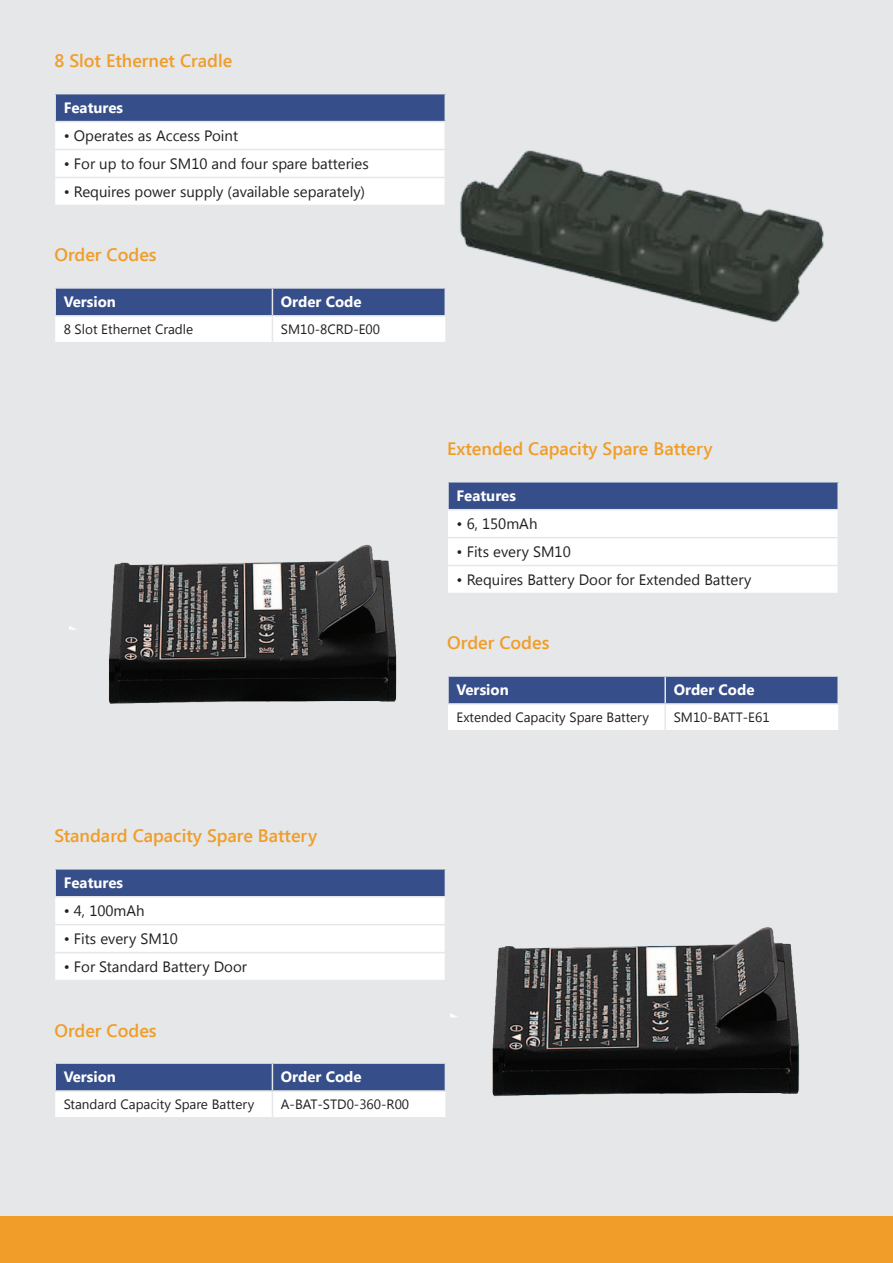
<style>
.page{position:relative;width:893px;height:1263px;background:#e6e7e9}
.page>*{position:absolute;margin:0;border:0;box-sizing:border-box;transform-origin:0 0}
.t1{font:600 18px "Segoe UI";color:#f09d29}
.t2{font:15px "Segoe UI";color:#231f20}
.t3{font:700 15px "Segoe UI";color:#fff}
.t4{font:13.5px "Segoe UI";color:#231f20}
</style>
<div class="page">
<div style="left:0;top:1216px;width:893px;height:47px;background:#f09d29"></div>
<svg style="left:55px;top:94px;width:391px;height:111px;background:#ced3e1"></svg>
<svg style="left:55px;top:288px;width:391px;height:54px;background:#9ba7c4"></svg>
<hr style="left:272px;top:315px;width:174px;height:2px;background:#e6e7e9">
<img style="left:460px;top:150px;width:364px;height:172px">
<img style="left:70px;top:544px;width:327px;height:160px">
<div style="left:448px;top:482px;width:390px;height:28px;background:#364e89"></div>
<div style="left:448px;top:510px;width:389px;height:83px;background:#fff"></div>
<hr style="left:447px;top:509px;width:392px;height:1px;background:#e6e7e9">
<hr style="left:448px;top:537px;width:391px;height:1px;background:#e6e7e9">
<hr style="left:448px;top:565px;width:391px;height:1px;background:#e6e7e9">
<hr style="left:447px;top:482px;width:2px;height:27px;background:#e6e7e9">
<hr style="left:837px;top:482px;width:2px;height:27px;background:#e6e7e9">
<svg style="left:448px;top:677px;width:390px;height:53px;background:#98a4c2"></svg>
<hr style="left:447px;top:703px;width:218px;height:2px;background:#e6e7e9">
<hr style="left:664px;top:705px;width:2px;height:25px;background:#e6e7e9">
<hr style="left:447px;top:677px;width:2px;height:26px;background:#e6e7e9">
<hr style="left:664px;top:677px;width:2px;height:26px;background:#e6e7e9">
<hr style="left:837px;top:677px;width:2px;height:26px;background:#e6e7e9">
<hr style="left:665px;top:703px;width:174px;height:2px;background:#e6e7e9">
<svg style="left:55px;top:869px;width:391px;height:111px;background:#ced3e1"></svg>
<svg style="left:55px;top:1063px;width:391px;height:54px;background:#9ba7c4"></svg>
<hr style="left:272px;top:1090px;width:174px;height:2px;background:#e6e7e9">
<img style="left:450px;top:927px;width:350px;height:170px">
<p class="t1" style="left:54px;top:48px;width:179px">8 Slot Ethernet Cradle</p>
<p class="t3" style="left:64px;top:97px;width:61px">Features</p>
<p class="t2" style="left:64px;top:125px;width:176px">• Operates as Access Point</p>
<p class="t2" style="left:64px;top:153px;width:307px">• For up to four SM10 and four spare batteries</p>
<p class="t2" style="left:64px;top:181px;width:303px">• Requires power supply (available separately)</p>
<p class="t1" style="left:54px;top:242px;width:104px">Order Codes</p>
<p class="t3" style="left:64px;top:291px;width:54px">Version</p>
<p class="t3" style="left:281px;top:291px;width:82px">Order Code</p>
<p class="t4" style="left:64px;top:320px;width:131px">8 Slot Ethernet Cradle</p>
<p class="t4" style="left:281px;top:320px;width:101px">SM10-8CRD-E00</p>
<p class="t1" style="left:447px;top:436px;width:267px">Extended Capacity Spare Battery</p>
<p class="t3" style="left:456px;top:485px;width:61px">Features</p>
<p class="t2" style="left:456px;top:513px;width:82px">• 6, 150mAh</p>
<p class="t2" style="left:456px;top:541px;width:116px">• Fits every SM10</p>
<p class="t2" style="left:456px;top:569px;width:297px">• Requires Battery Door for Extended Battery</p>
<p class="t1" style="left:447px;top:630px;width:104px">Order Codes</p>
<p class="t3" style="left:456px;top:679px;width:54px">Version</p>
<p class="t3" style="left:674px;top:679px;width:82px">Order Code</p>
<p class="t4" style="left:456px;top:708px;width:194px">Extended Capacity Spare Battery</p>
<p class="t4" style="left:674px;top:708px;width:97px">SM10-BATT-E61</p>
<p class="t1" style="left:54px;top:823px;width:264px">Standard Capacity Spare Battery</p>
<p class="t3" style="left:64px;top:872px;width:61px">Features</p>
<p class="t2" style="left:64px;top:900px;width:82px">• 4, 100mAh</p>
<p class="t2" style="left:64px;top:928px;width:116px">• Fits every SM10</p>
<p class="t2" style="left:64px;top:956px;width:185px">• For Standard Battery Door</p>
<p class="t1" style="left:54px;top:1017px;width:104px">Order Codes</p>
<p class="t3" style="left:64px;top:1066px;width:54px">Version</p>
<p class="t3" style="left:281px;top:1066px;width:82px">Order Code</p>
<p class="t4" style="left:64px;top:1095px;width:192px">Standard Capacity Spare Battery</p>
<p class="t4" style="left:281px;top:1095px;width:130px">A-BAT-STD0-360-R00</p>
</div>
